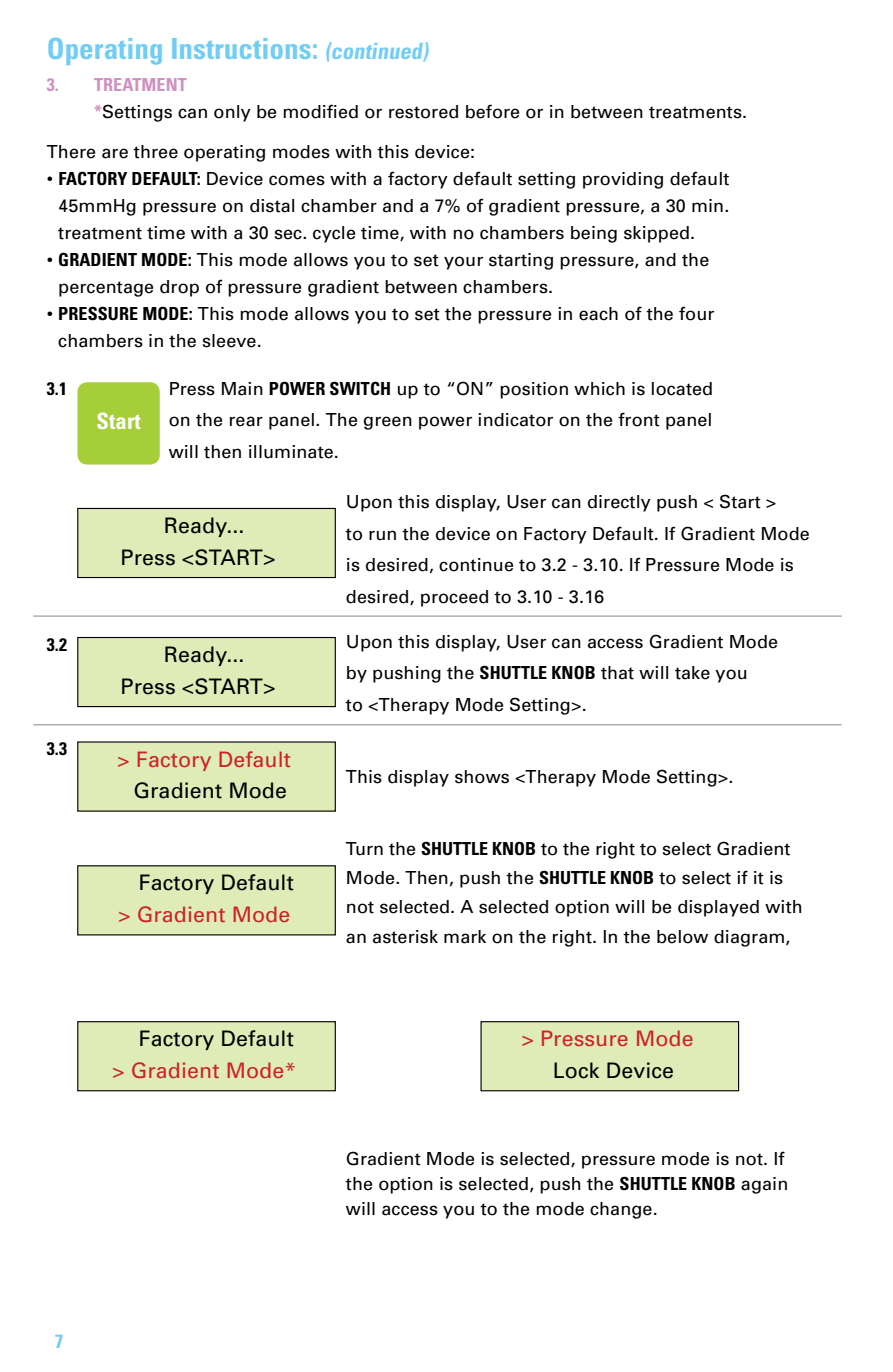
<style>
.page{position:relative;width:893px;height:1372px;background:#fff}
.page>*{position:absolute;margin:0;border:0;box-sizing:border-box;transform-origin:0 0}
.t1{font:700 condensed 29.25px "Univers";color:#72cdf4}
.t2{font:700 condensed 22.5px "Univers";letter-spacing:.005em;color:#fff}
.t3{font:21.38px/31.5px "Univers";letter-spacing:.005em;color:#000;text-align:center}
.t4{font:21.38px "Univers";letter-spacing:.005em;color:#ce2128}
.t5{font:700 condensed 19.12px "Univers";color:#72cdf4}
.t6{font:18px/31.5px "Univers";letter-spacing:.005em;color:#000}
.t7{font:700 condensed 18px "Univers";letter-spacing:.005em;color:#000}
.s1{font-size:22.5px}
.s2{font-weight:700;font-stretch:condensed;color:#d191c0}
.s3{font-weight:400;font-stretch:normal}
.s4{font-weight:700;font-stretch:condensed}
</style>
<div class="page">
<div style="left:77px;top:382px;width:83px;height:82px;background:#a6ce39;border-radius:10px"></div>
<hr style="left:33px;top:615px;width:809px;height:2px;background:#abadb0">
<hr style="left:33px;top:724px;width:809px;height:1px;background:#abadb0">
<div style="left:78px;top:508px;width:257px;height:69px;background:#e0ecb8"></div>
<div style="left:77px;top:508px;width:259px;height:70px;border:1px solid #000"></div>
<div style="left:78px;top:637px;width:257px;height:69px;background:#e0ecb8"></div>
<div style="left:77px;top:637px;width:259px;height:70px;border:1px solid #000"></div>
<div style="left:78px;top:742px;width:257px;height:69px;background:#e0ecb8"></div>
<div style="left:481px;top:1021px;width:258px;height:69px;background:#e0ecb8"></div>
<div style="left:480px;top:1021px;width:259px;height:70px;border:1px solid #000"></div>
<div style="left:78px;top:865px;width:257px;height:69px;background:#e0ecb8"></div>
<div style="left:78px;top:1021px;width:257px;height:69px;background:#e0ecb8"></div>
<div style="left:77px;top:1021px;width:259px;height:70px;border:1px solid #000"></div>
<h1 class="t1" style="left:47px;top:31px;width:387px">OPERATING INSTRUCTIONS: <span class="s1">(CONTINUED)</span></h1>
<p class="t6" style="left:94px;top:71px;width:654px;line-height:27px;text-indent:-47px"><span class="s2">3. TREATMENT<br>*</span>Settings can only be modified or restored before or in between treatments.</p>
<p class="t6" style="left:47px;top:136px;width:430px">There are three operating modes with this device:</p>
<p class="t7" style="left:47px;top:168px;width:31px"><span class="s3">•</span> FACTORY</p>
<p class="t7" style="left:132px;top:168px;width:22px">DEFAULT</p>
<p class="t6" style="left:58px;top:165px;width:673px;line-height:27px;text-align:justify;text-indent:138px"><span class="s4">:</span> Device comes with a factory default setting providing default 45mmHg pressure on distal chamber and a 7% of gradient pressure, a 30 min. treatment time with a 30 sec. cycle time, with no chambers being skipped.</p>
<p class="t7" style="left:47px;top:249px;width:34px"><span class="s3">•</span> GRADIENT</p>
<p class="t6" style="left:58px;top:246px;width:652px;line-height:27px;text-indent:83px"><span class="s4">MODE:</span> This mode allows you to set your starting pressure, and the percentage drop of pressure gradient between chambers.</p>
<p class="t7" style="left:47px;top:303px;width:33px"><span class="s3">•</span> PRESSURE</p>
<p class="t6" style="left:58px;top:300px;width:658px;line-height:27px;text-indent:84px"><span class="s4">MODE:</span> This mode allows you to set the pressure in each of the four chambers in the sleeve.</p>
<p class="t7" style="left:47px;top:377px;width:22px">3.1</p>
<p class="t6" style="left:169px;top:372px;width:546px;text-align:justify">Press Main <span class="s4">POWER SWITCH</span> up to “ON” position which is located on the rear panel. The green power indicator on the front panel will then illuminate.</p>
<p class="t2" style="left:97px;top:406px;width:46px">START</p>
<p class="t7" style="left:47px;top:634px;width:22px">3.2</p>
<p class="t7" style="left:47px;top:737px;width:22px">3.3</p>
<p class="t3" style="left:121px;top:509px;width:156px">Ready...<br>Press &lt;START&gt;</p>
<p class="t3" style="left:121px;top:638px;width:156px">Ready...<br>Press &lt;START&gt;</p>
<p class="t4" style="left:117px;top:745px;width:175px">&gt; Factory Default</p>
<p class="t3" style="left:133px;top:774px;width:155px">Gradient Mode</p>
<p class="t3" style="left:139px;top:866px;width:157px">Factory Default</p>
<p class="t4" style="left:118px;top:901px;width:174px">&gt; Gradient Mode</p>
<p class="t3" style="left:139px;top:1022px;width:157px">Factory Default</p>
<p class="t4" style="left:112px;top:1056px;width:186px">&gt; Gradient Mode*</p>
<p class="t5" style="left:55px;top:1328px;width:10px">7</p>
<p class="t6" style="left:346px;top:485px;width:465px">Upon this display, User can directly push &lt; Start &gt;<br>to run the device on Factory Default. If Gradient Mode is desired, continue to 3.2 - 3.10. If Pressure Mode is desired, proceed to 3.10 - 3.16</p>
<p class="t6" style="left:346px;top:625px;width:434px">Upon this display, User can access Gradient Mode by pushing the <span class="s4">SHUTTLE KNOB</span> that will take you<br>to &lt;Therapy Mode Setting&gt;.</p>
<p class="t6" style="left:346px;top:760px;width:389px">This display shows &lt;Therapy Mode Setting&gt;.</p>
<p class="t6" style="left:346px;top:833px;width:458px;line-height:29.2px">Turn the <span class="s4">SHUTTLE KNOB</span> to the right to select Gradient Mode. Then, push the <span class="s4">SHUTTLE KNOB</span> to select if it is not selected. A selected option will be displayed with an asterisk mark on the right. In the below diagram,</p>
<p class="t4" style="left:521px;top:1025px;width:174px">&gt; Pressure Mode</p>
<p class="t3" style="left:553px;top:1054px;width:123px">Lock Device</p>
<p class="t6" style="left:346px;top:1146px;width:444px;line-height:24.8px">Gradient Mode is selected, pressure mode is not. If the option is selected, push the <span class="s4">SHUTTLE KNOB</span> again will access you to the mode change.</p>
</div>
